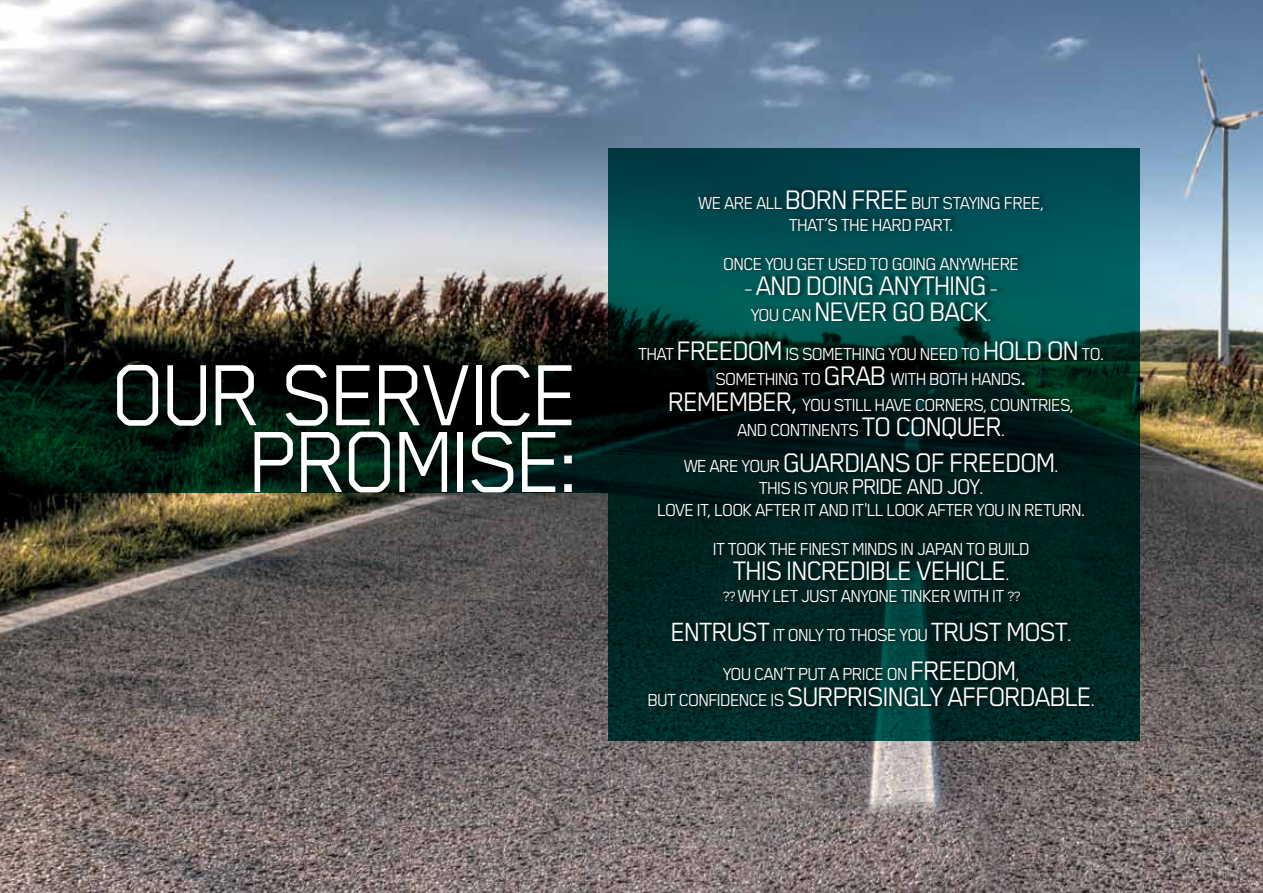
<style>
.page{position:relative;width:1263px;height:893px;background:#fff}
.page>*{position:absolute;margin:0;border:0;box-sizing:border-box;transform-origin:0 0}
.t1{font:99.9px "Subaru";color:#fff}
.t2{font:30.9px "Subaru";letter-spacing:-.055em;color:#fff}
.t3{font:20.1px/25.5px "Subaru";letter-spacing:-.055em;color:#fff}
.s1{font-size:30.9px}
.s2{font-size:20.1px}
.s3{font-size:24.75px}
.s4{font-size:15.45px}
.s5{font-size:30.3px}
</style>
<div class="page">
<img style="left:0;top:0;width:1263px;height:893px">
<svg style="left:0;top:365px;width:608px;height:127px;background:#00190e"></svg>
<svg style="left:608px;top:149px;width:531px;height:592px;background:#003334"></svg>
<div style="left:116px;top:364px;width:463px;height:136px;background:#000;opacity:.2"></div>
<div style="left:639px;top:185px;width:472px;height:525px;background:#000;opacity:.75"></div>
<h1 class="t1" style="left:113px;top:341px;width:212px">OUR SERVICE</h1>
<h1 class="t1" style="left:250px;top:408px;width:44px">PROMISE</h1>
<h1 class="t1" style="left:560px;top:408px;width:23px">:</h1>
<p class="t3" style="left:789px;top:191px;width:257px;line-height:21.9px;text-indent:-91px">WE ARE ALL <span class="s1">BORN FREE</span> BUT STAYING FREE,<br>THAT</p>
<p class="t3" style="left:824px;top:211px;width:58px">’STHE HARD</p>
<p class="t3" style="left:915px;top:211px;width:10px">PART</p>
<p class="t3" style="left:723px;top:204px;width:255px;line-height:39px;text-indent:226px">.<br>ONCE YOU GET USED TO GOING ANYWHERE</p>
<h2 class="t2" style="left:744px;top:269px;width:76px"><span class="s2">–</span> AND DOING</h2>
<h2 class="t2" style="left:879px;top:269px;width:15px">ANYTHING</h2>
<p class="t3" style="left:990px;top:276px;width:11px">–</p>
<h2 class="t2" style="left:751px;top:295px;width:243px"><span class="s2">YOU CAN</span> NEVER GO BACK<span class="s2">.</span></h2>
<p class="t3" style="left:638px;top:340px;width:468px;text-align:center">THAT <span class="s1">FREEDOM</span> IS SOMETHING YOU NEED TO <span class="s1">HOLD ON</span> TO.<br>SOMETHING TO <span class="s1">GRAB</span> WITH BOTH HANDS<span class="s1">.<br>REMEMBER,</span> YOU STILL HAVE CORNERS, COUNTRIES,<br>AND CONTINENTS <span class="s1">TO CONQUER</span>.</p>
<h2 class="t2" style="left:684px;top:446px;width:377px"><span class="s2">WE ARE YOUR</span> GUARDIANS OF FREEDOM<span class="s2">.</span></h2>
<p class="t3" style="left:657px;top:476px;width:328px;line-height:21.9px;text-indent:102px">THIS IS YOUR <span class="s3">PRIDE AND JOY</span>.<br>LOVE IT, LOOK AFTER</p>
<p class="t3" style="left:804px;top:496px;width:134px">ITAND IT'LLLOOK AFTER</p>
<p class="t3" style="left:976px;top:496px;width:59px">YOUINRETURN</p>
<p class="t3" style="left:1081px;top:496px;width:6px">.</p>
<p class="t3" style="left:713px;top:535px;width:319px">IT TOOK THE FINEST MINDS IN JAPAN TO BUILD</p>
<h2 class="t2" style="left:733px;top:554px;width:279px">THIS INCREDIBLE VEHICLE<span class="s2">.</span></h2>
<p class="t3" style="left:723px;top:583px;width:129px"><span class="s4">??</span> WHY LET JUST ANYONE</p>
<p class="t3" style="left:901px;top:583px;width:121px">TINKER WITH IT <span class="s4">??</span></p>
<p class="t3" style="left:671px;top:622px;width:403px"><span class="s5">ENTRUST</span> IT ONLY TO THOSE YOU <span class="s5">TRUST MOST</span>.</p>
<p class="t3" style="left:723px;top:661px;width:129px">YOU CAN’TPUTAPRICE</p>
<h2 class="t2" style="left:887px;top:654px;width:40px"><span class="s2">ON</span> FREEDOM</h2>
<p class="t3" style="left:1016px;top:661px;width:6px">,</p>
<p class="t3" style="left:648px;top:686px;width:42px">BUT CONFIDENCE</p>
<h2 class="t2" style="left:771px;top:680px;width:31px"><span class="s2">IS</span>SURPRISINGLY</h2>
<h2 class="t2" style="left:948px;top:680px;width:16px">AFFORDABLE</h2>
<p class="t3" style="left:1091px;top:686px;width:6px">.</p>
</div>
